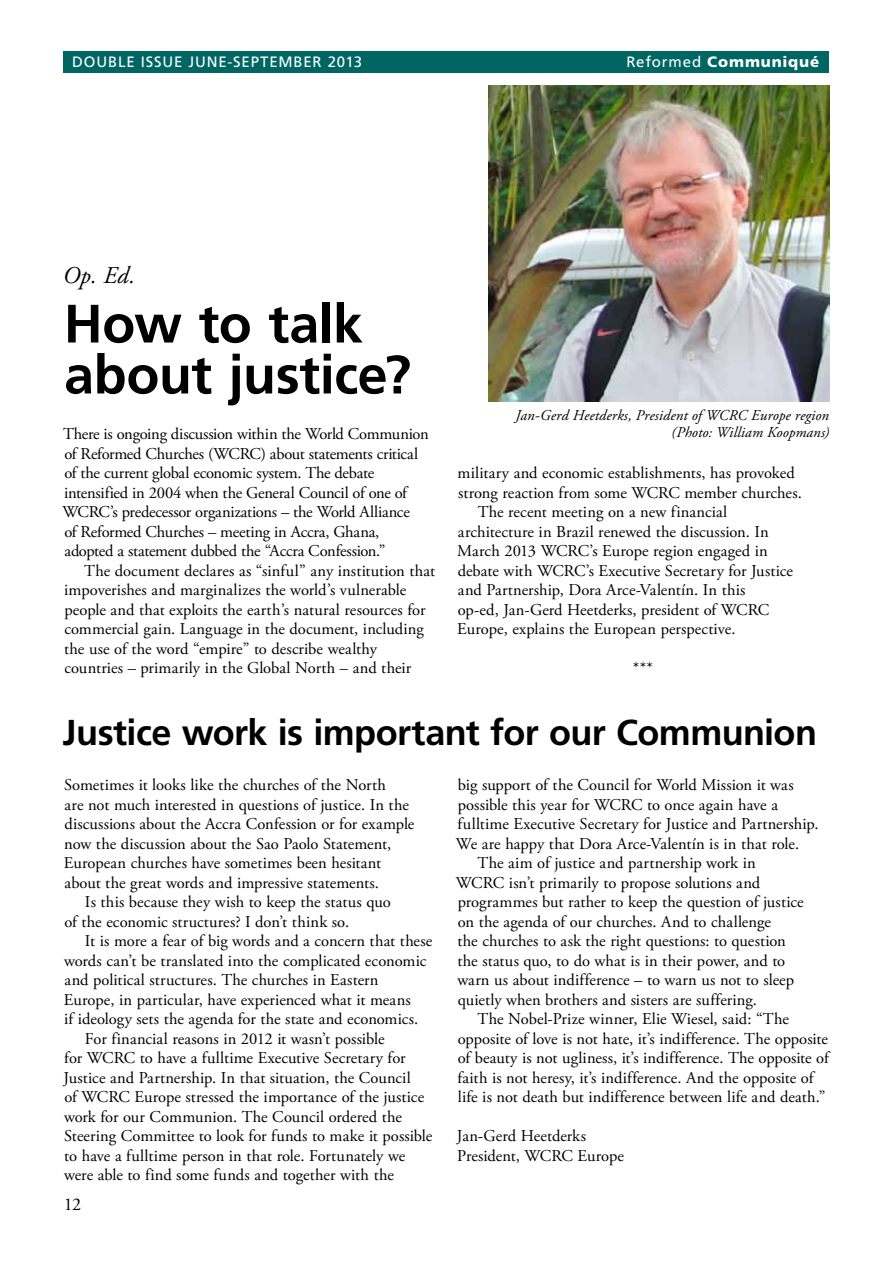
<style>
.page{position:relative;width:893px;height:1263px;background:#fff}
.page>*{position:absolute;margin:0;border:0;box-sizing:border-box;transform-origin:0 0}
.t1{font:700 54px/51px "Frutiger LT Std";letter-spacing:-.01em;color:#000}
.t2{font:700 36px "Frutiger LT Std";letter-spacing:-.015em;color:#000}
.t3{font:italic 24px "Adobe Garamond Pro";color:#000}
.t4{font:18px "Adobe Garamond Pro";color:#000}
.t5{font:16.5px/19.5px "Adobe Garamond Pro";color:#000}
.t6{font:16.5px/19.5px "Adobe Garamond Pro";letter-spacing:-.02em;color:#000}
.t7{font:italic 15px/16.5px "Adobe Garamond Pro";letter-spacing:.01em;color:#000;text-align:right}
.t8{font:15px "Frutiger LT Std";letter-spacing:.055em;color:#fff}
.t9{font:900 15px "Frutiger LT Std";letter-spacing:.06em;color:#fff}
.s1{font-weight:400}
</style>
<div class="page">
<div style="left:64px;top:51px;width:765px;height:21px;background:#006664"></div>
<img style="left:488px;top:85px;width:341px;height:316px">
<p class="t8" style="left:72px;top:53px;width:291px">DOUBLE ISSUE JUNE-SEPTEMBER 2013</p>
<p class="t9" style="left:626px;top:52px;width:194px"><span class="s1">REFORMED</span> Communiqué</p>
<h3 class="t3" style="left:63px;top:261px;width:74px">Op. Ed.</h3>
<h1 class="t1" style="left:64px;top:298px;width:349px">How to talk about justice?</h1>
<p class="t6" style="left:63px;top:425px;width:368px">There is ongoing discussion within the World Communion of Reformed Churches (WCRC) about statements critical of the current global economic system. The debate intensified in 2004 when the General Council of one of WCRC’s predecessor organizations – the World Alliance<br>of Reformed Churches – meeting in Accra, Ghana, adopted a statement dubbed the “Accra Confession.”</p>
<p class="t5" style="left:64px;top:561px;width:372px;text-indent:20px">The document declares as “sinful” any institution that impoverishes and marginalizes the world’s vulnerable people and that exploits the earth’s natural resources for commercial gain. Language in the document, including the use of the word “empire” to describe wealthy countries – primarily in the Global North – and their</p>
<p class="t7" style="left:515px;top:408px;width:315px">Jan-Gerd Heetderks, President of WCRC Europe region (Photo: William Koopmans)</p>
<p class="t5" style="left:458px;top:464px;width:339px">military and economic establishments, has provoked</p>
<p class="t5" style="left:458px;top:483px;width:345px">strong reaction from some WCRC member churches.</p>
<p class="t5" style="left:478px;top:503px;width:251px">The recent meeting on a new financial</p>
<p class="t5" style="left:458px;top:522px;width:312px">architecture in Brazil renewed the discussion. In</p>
<p class="t5" style="left:457px;top:542px;width:312px">March 2013 WCRC’s Europe region engaged in</p>
<p class="t5" style="left:458px;top:561px;width:337px">debate with WCRC’s Executive Secretary for Justice</p>
<p class="t5" style="left:458px;top:581px;width:289px">and Partnership, Dora Arce-Valentín. In this</p>
<p class="t5" style="left:458px;top:600px;width:313px">op-ed, Jan-Gerd Heetderks, president of WCRC</p>
<p class="t5" style="left:457px;top:620px;width:280px">Europe, explains the European perspective.</p>
<p class="t5" style="left:633px;top:659px;width:21px">***</p>
<h2 class="t2" style="left:63px;top:711px;width:756px">Justice work is important for our Communion</h2>
<p class="t5" style="left:64px;top:776px;width:352px">Sometimes it looks like the churches of the North<br>are not much interested in questions of justice. In the discussions about the Accra Confession or for example now the discussion about the Sao Paolo Statement, European churches have sometimes been hesitant about the great words and impressive statements.</p>
<p class="t5" style="left:64px;top:893px;width:328px;text-indent:21px">Is this because they wish to keep the status quo of the economic structures? I don’t think so.</p>
<p class="t5" style="left:85px;top:932px;width:349px">It is more a fear of big words and a concern that these</p>
<p class="t5" style="left:64px;top:951px;width:364px">words can’t be translated into the complicated economic</p>
<p class="t5" style="left:65px;top:971px;width:315px">and political structures. The churches in Eastern</p>
<p class="t5" style="left:64px;top:990px;width:348px">Europe, in particular, have experienced what it means</p>
<p class="t5" style="left:64px;top:1010px;width:356px">if ideology sets the agenda for the state and economics.</p>
<p class="t5" style="left:85px;top:1029px;width:301px">For financial reasons in 2012 it wasn’t possible</p>
<p class="t5" style="left:64px;top:1049px;width:343px">for WCRC to have a fulltime Executive Secretary for</p>
<p class="t5" style="left:64px;top:1068px;width:349px">Justice and Partnership. In that situation, the Council</p>
<p class="t5" style="left:64px;top:1088px;width:361px">of WCRC Europe stressed the importance of the justice</p>
<p class="t5" style="left:64px;top:1107px;width:340px">work for our Communion. The Council ordered the</p>
<p class="t5" style="left:64px;top:1127px;width:370px">Steering Committee to look for funds to make it possible</p>
<p class="t5" style="left:64px;top:1146px;width:343px">to have a fulltime person in that role. Fortunately we</p>
<p class="t5" style="left:64px;top:1166px;width:331px">were able to find some funds and together with the</p>
<p class="t5" style="left:458px;top:776px;width:337px">big support of the Council for World Mission it was</p>
<p class="t5" style="left:458px;top:795px;width:322px">possible this year for WCRC to once again have a</p>
<p class="t5" style="left:458px;top:815px;width:362px">fulltime Executive Secretary for Justice and Partnership.</p>
<p class="t5" style="left:456px;top:834px;width:345px">We are happy that Dora Arce-Valentín is in that role.</p>
<p class="t5" style="left:478px;top:854px;width:280px">The aim of justice and partnership work in</p>
<p class="t5" style="left:456px;top:873px;width:306px">WCRC isn’t primarily to propose solutions and</p>
<p class="t5" style="left:458px;top:893px;width:347px">programmes but rather to keep the question of justice</p>
<p class="t5" style="left:458px;top:912px;width:315px">on the agenda of our churches. And to challenge</p>
<p class="t5" style="left:458px;top:932px;width:330px">the churches to ask the right questions: to question</p>
<p class="t5" style="left:458px;top:951px;width:329px">the status quo, to do what is in their power, and to</p>
<p class="t5" style="left:457px;top:971px;width:338px">warn us about indifference – to warn us not to sleep</p>
<p class="t5" style="left:458px;top:990px;width:301px">quietly when brothers and sisters are suffering.</p>
<p class="t5" style="left:478px;top:1010px;width:313px">The Nobel-Prize winner, Elie Wiesel, said: “The</p>
<p class="t5" style="left:458px;top:1029px;width:372px">opposite of love is not hate, it’s indifference. The opposite</p>
<p class="t5" style="left:458px;top:1049px;width:373px">of beauty is not ugliness, it’s indifference. The opposite of</p>
<p class="t5" style="left:458px;top:1068px;width:357px">faith is not heresy, it’s indifference. And the opposite of</p>
<p class="t5" style="left:458px;top:1088px;width:369px">life is not death but indifference between life and death.”</p>
<p class="t5" style="left:457px;top:1127px;width:169px">Jan-Gerd Heetderks<br>President, WCRC Europe</p>
<p class="t4" style="left:64px;top:1193px;width:19px">12</p>
</div>
